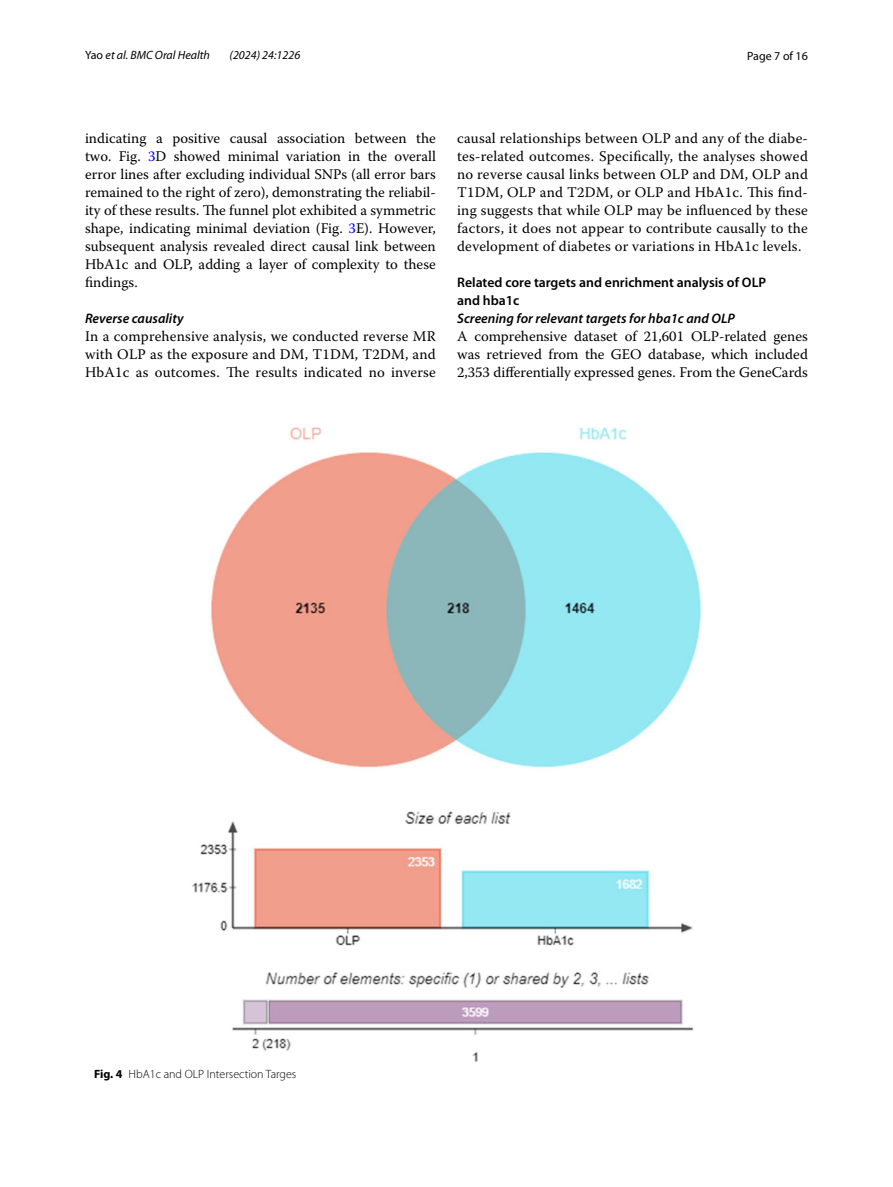
<style>
.page{position:relative;width:893px;height:1187px;background:#fff}
.page>*{position:absolute;margin:0;border:0;box-sizing:border-box;transform-origin:0 0}
.t1{font:14.7px/18px "Warnock Pro";letter-spacing:.005em;color:#000;text-align:justify}
.t2{font:italic 600 13.8px "Myriad Pro";color:#000}
.t3{font:600 13.8px/18px "Myriad Pro";color:#000}
.t4{font:italic 12px "Myriad Pro";color:#000}
.t5{font:300 12px "Myriad Pro";color:#000}
.t6{font:12px "Myriad Pro";color:#000}
.s1{font-style:normal}
.s2{color:#00f}
.s3{font-weight:700}
</style>
<div class="page">
<img style="left:192px;top:426px;width:509px;height:636px">
<p class="t4" style="left:85px;top:48px;width:126px"><span class="s1">Yao</span> et al. BMC Oral Health</p>
<p class="t4" style="left:230px;top:48px;width:72px">(2024) 24:1226</p>
<p class="t6" style="left:747px;top:48px;width:62px">Page 7 of 16</p>
<p class="t1" style="left:85px;top:128px;width:352px">indicating a positive causal association between the two. Fig. <span class="s2">3</span>D showed minimal variation in the overall error lines after excluding individual SNPs (all error bars remained to the right of zero), demonstrating the reliabil&shy;ity of these results. The funnel plot exhibited a symmetric shape, indicating minimal deviation (Fig. <span class="s2">3</span>E). However, subsequent analysis revealed direct causal link between HbA1c and OLP, adding a layer of complexity to these findings.</p>
<p class="t2" style="left:85px;top:309px;width:100px">Reverse causality</p>
<p class="t1" style="left:85px;top:326px;width:352px">In a comprehensive analysis, we conducted reverse MR with OLP as the exposure and DM, T1DM, T2DM, and HbA1c as outcomes. The results indicated no inverse</p>
<p class="t1" style="left:457px;top:128px;width:352px">causal relationships between OLP and any of the diabe&shy;tes-related outcomes. Specifically, the analyses showed no reverse causal links between OLP and DM, OLP and T1DM, OLP and T2DM, or OLP and HbA1c. This find&shy;ing suggests that while OLP may be influenced by these factors, it does not appear to contribute causally to the development of diabetes or variations in HbA1c levels.</p>
<p class="t3" style="left:457px;top:273px;width:311px">Related core targets and enrichment analysis of OLP and hba1c</p>
<p class="t2" style="left:457px;top:309px;width:279px">Screening for relevant targets for hba1c and OLP</p>
<p class="t1" style="left:457px;top:326px;width:352px">A comprehensive dataset of 21,601 OLP-related genes was retrieved from the GEO database, which included 2,353 differentially expressed genes. From the GeneCards</p>
<p class="t5" style="left:94px;top:1066px;width:204px"><span class="s3">Fig. 4</span> HbA1c and OLP Intersection Targes</p>
</div>
